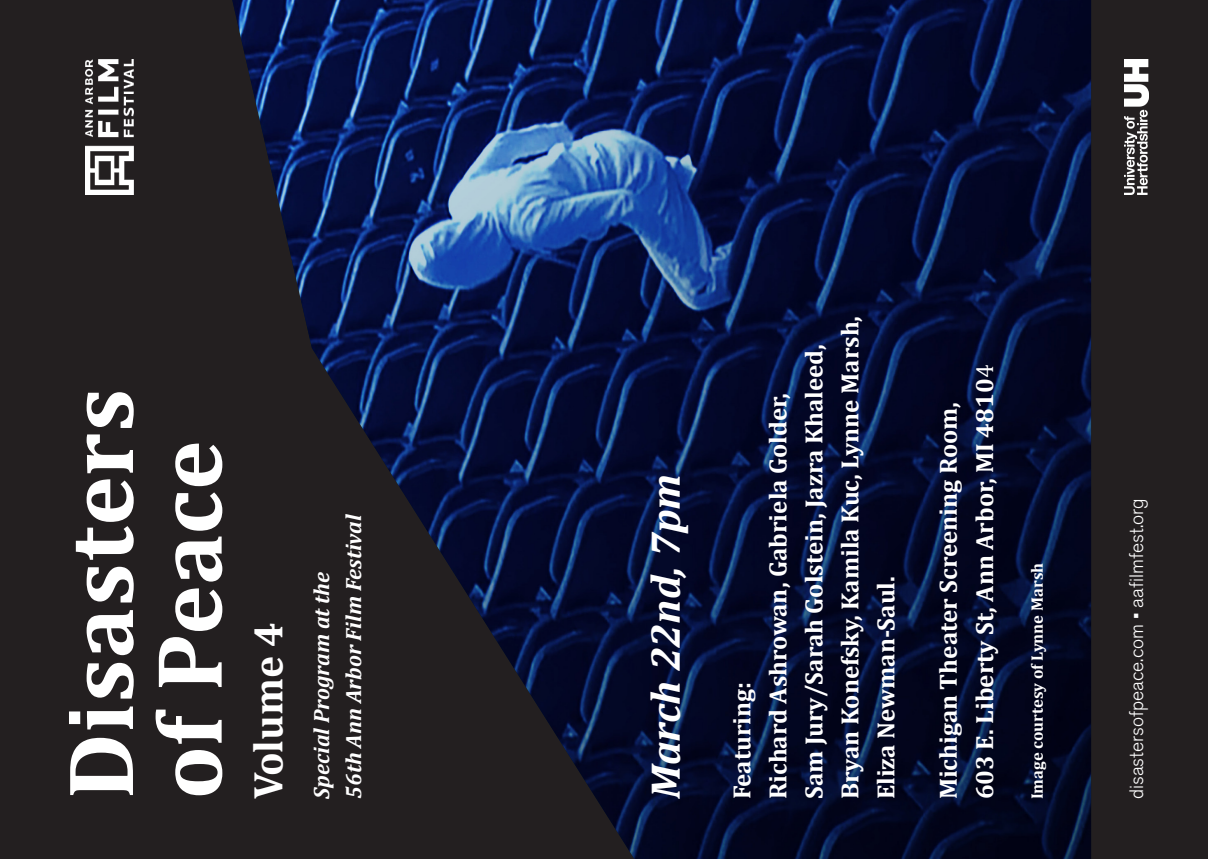
<style>
.page{position:relative;width:1208px;height:859px;background:#231f20}
.page>*{position:absolute;margin:0;border:0;box-sizing:border-box;transform-origin:0 0}
.t1{font:700 94.2px/88.6px "Cambria";letter-spacing:.005em;color:#fff}
.t2{font:italic 700 41.6px "Cambria";color:#fff}
.t3{font:700 41.6px "Cambria";color:#fff}
.t4{font:700 24.9px/36px "Cambria";color:#fff}
.t5{font:italic 700 22.2px/31.8px "Cambria";color:#fff}
.t6{font:300 19.4px "Akzidenz Grotesk BQ";color:#fff}
.t7{font:700 16.6px "Cambria";color:#fff}
.s1{font-weight:400}
</style>
<div class="page">
<img style="left:232px;top:0;width:859px;height:859px">
<img style="left:85px;top:60px;width:49px;height:134px">
<img style="left:1124px;top:60px;width:24px;height:134px">
<h1 class="t1" style="left:53px;top:799px;width:412px;rotate:-90deg">Disasters of Peace</h1>
<h2 class="t3" style="left:239px;top:799px;width:179px;rotate:-90deg">Volume 4</h2>
<p class="t5" style="left:305px;top:799px;width:286px;rotate:-90deg">Special Program at the<br>56th Ann Arbor Film Festival</p>
<h2 class="t2" style="left:636px;top:799px;width:327px;rotate:-90deg">March 22nd, 7pm</h2>
<p class="t4" style="left:723px;top:799px;width:485px;rotate:-90deg">Featuring:<br>Richard Ashrowan, Gabriela Golder,<br>Sam Jury/Sarah Golstein, Jazra Khaleed,<br>Bryan Konefsky, Kamila Kuc, Lynne Marsh,<br>Eliza Newman-Saul.</p>
<p class="t4" style="left:929px;top:799px;width:436px;rotate:-90deg">Michigan Theater Screening Room,<br>603 E. Liberty St, Ann Arbor, MI 4810<span class="s1">4</span></p>
<p class="t7" style="left:1025px;top:799px;width:238px;rotate:-90deg">Image courtesy of Lynne Marsh</p>
<p class="t6" style="left:1125px;top:799px;width:302px;rotate:-90deg">disastersofpeace.com • aafilmfest.org</p>
</div>
